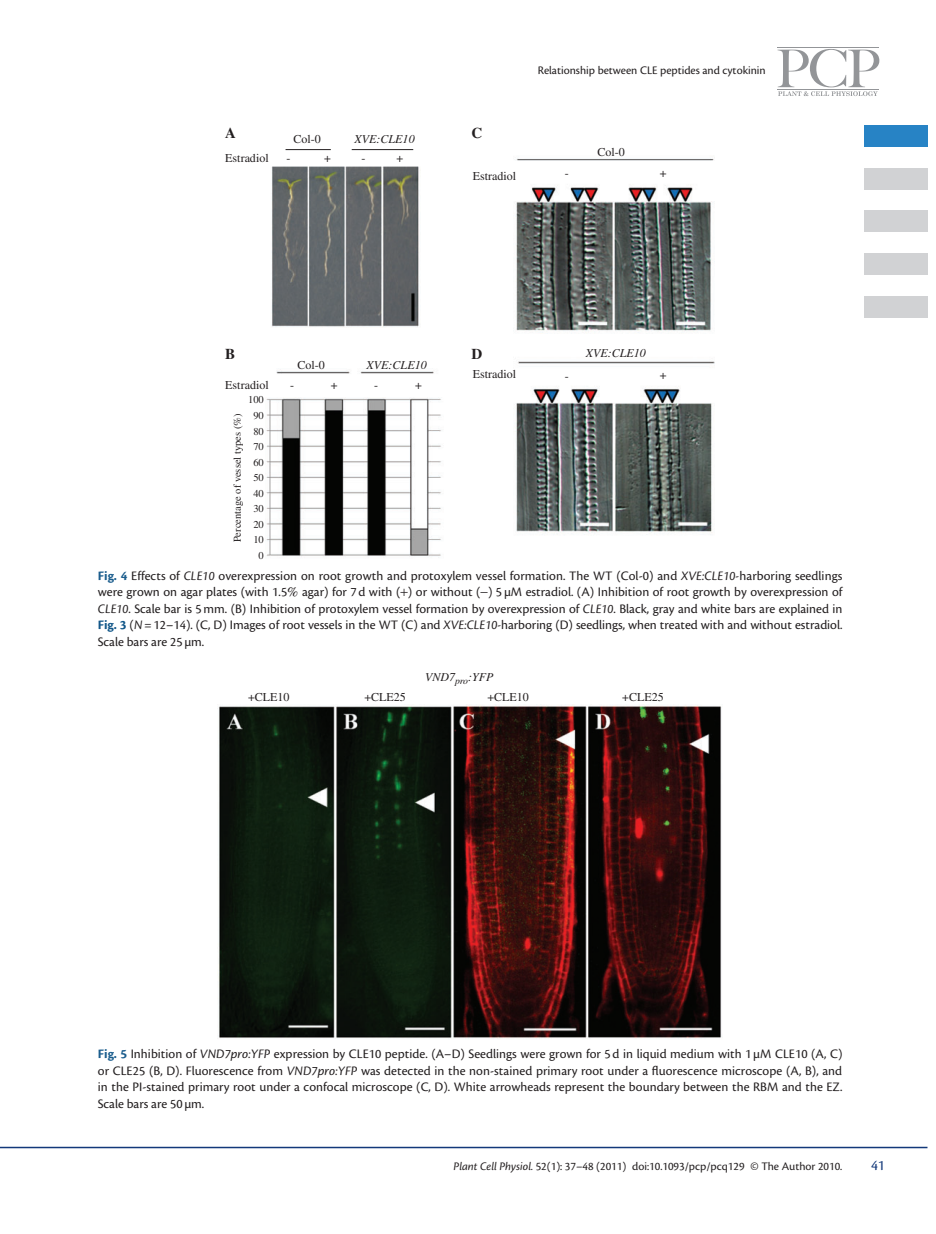
<style>
.page{position:relative;width:936px;height:1234px;background:#fff}
.page>*{position:absolute;margin:0;border:0;box-sizing:border-box;transform-origin:0 0}
.t1{font:700 15px "Times";color:#231f20}
.t2{font:15px "Cronos L";color:#13397a}
.t3{font:13.5px/16.5px "Cronos L";color:#231f20;text-align:justify}
.t4{font:12px "Cronos L";color:#231f20}
.t5{font:12px "Times";color:#231f20}
.t6{font:italic 12px "Times";color:#231f20}
.t7{font:10.5px/15.6px "Times";color:#231f20;text-align:center}
.s1{font-weight:700;color:#1b5d8d}
.s2{font-style:italic}
.s3{font-weight:700;color:#125789}
</style>
<div class="page">
<img style="left:266px;top:158px;width:448px;height:399px">
<hr style="left:285px;top:149px;width:46px;height:1px;background:#231f20">
<hr style="left:352px;top:149px;width:61px;height:1px;background:#231f20">
<img style="left:218px;top:704px;width:504px;height:335px">
<hr style="left:0;top:1146px;width:927px;height:1px;background:#13397a">
<svg style="left:777px;top:49px;width:102px;height:47px"></svg>
<hr style="left:777px;top:89px;width:102px;height:1px;background:#939598">
<hr style="left:777px;top:47px;width:102px;height:1px;background:#939598">
<div style="left:863px;top:253px;width:64px;height:21px;background:#d1d2d4"></div>
<div style="left:863px;top:296px;width:64px;height:21px;background:#d1d2d4"></div>
<div style="left:863px;top:168px;width:64px;height:21px;background:#d1d2d4"></div>
<div style="left:863px;top:126px;width:64px;height:21px;background:#2783c5"></div>
<div style="left:863px;top:211px;width:64px;height:21px;background:#d1d2d4"></div>
<p class="t1" style="left:225px;top:128px;width:12px">A</p>
<p class="t1" style="left:471px;top:128px;width:12px">C</p>
<p class="t5" style="left:293px;top:135px;width:29px">Col-0</p>
<p class="t6" style="left:354px;top:134px;width:61px">XVE:CLE10</p>
<p class="t5" style="left:225px;top:154px;width:45px">Estradiol</p>
<p class="t5" style="left:286px;top:154px;width:5px">-</p>
<p class="t5" style="left:324px;top:154px;width:8px">+</p>
<p class="t5" style="left:396px;top:154px;width:8px">+</p>
<p class="t5" style="left:361px;top:154px;width:5px">-</p>
<p class="t5" style="left:473px;top:172px;width:45px">Estradiol</p>
<p class="t4" style="left:537px;top:66px;width:229px">Relationship between CLE peptides and cytokinin</p>
<p class="t5" style="left:597px;top:147px;width:29px">Col-0</p>
<p class="t5" style="left:565px;top:169px;width:5px">-</p>
<p class="t5" style="left:659px;top:168px;width:8px">+</p>
<p class="t1" style="left:225px;top:348px;width:12px">B</p>
<p class="t1" style="left:471px;top:348px;width:12px">D</p>
<p class="t5" style="left:290px;top:380px;width:5px">-</p>
<p class="t5" style="left:331px;top:380px;width:8px">+</p>
<p class="t5" style="left:415px;top:380px;width:8px">+</p>
<p class="t5" style="left:297px;top:360px;width:29px">Col-0</p>
<p class="t6" style="left:366px;top:360px;width:61px">XVE:CLE10</p>
<p class="t5" style="left:473px;top:370px;width:45px">Estradiol</p>
<p class="t5" style="left:225px;top:380px;width:45px">Estradiol</p>
<p class="t5" style="left:374px;top:380px;width:5px">-</p>
<p class="t5" style="left:565px;top:371px;width:5px">-</p>
<p class="t6" style="left:585px;top:348px;width:61px">XVE:CLE10</p>
<p class="t5" style="left:659px;top:371px;width:8px">+</p>
<p class="t7" style="left:248px;top:393px;width:17px">100</p>
<p class="t7" style="left:253px;top:439px;width:12px">70</p>
<p class="t7" style="left:253px;top:408px;width:12px">90</p>
<p class="t7" style="left:253px;top:455px;width:12px">60<br>50<br>40<br>30<br>20<br>10<br>0</p>
<p class="t3" style="left:98px;top:568px;width:746px"><span class="s1">Fig. 4</span> Effects of <span class="s2">CLE10</span> overexpression on root growth and protoxylem vessel formation. The WT (Col-0) and <span class="s2">XVE:CLE10-</span> harboring seedlings were grown on agar plates (with 1.5 agar) for 7 d with ( ) or without ( − ) 5 μM estradiol. (A) Inhibition of root growth by overexpression of <span class="s2">CLE10</span> . Scale bar is 5 mm. (B) Inhibition of protoxylem vessel formation by overexpression of <span class="s2">CLE10</span> . Black, gray and white bars are explained in <span class="s3">Fig. 3</span> ( <span class="s2">N</span> = 12–14). (C, D) Images of root vessels in the WT (C) and <span class="s2">XVE:CLE10-</span> harboring (D) seedlings, when treated with and without estradiol.<br>Scale bars are 25 μm.</p>
<p class="t7" style="left:230px;top:542px;width:130px;rotate:-90deg">Percentage of vessel types (%)</p>
<p class="t7" style="left:253px;top:424px;width:12px">80</p>
<p class="t6" style="left:425px;top:672px;width:70px">VND7<sub>pro</sub>:YFP</p>
<p class="t5" style="left:364px;top:693px;width:43px">+CLE25</p>
<p class="t5" style="left:248px;top:693px;width:43px">+CLE10</p>
<p class="t5" style="left:487px;top:693px;width:43px">+CLE10</p>
<p class="t5" style="left:622px;top:693px;width:43px">+CLE25</p>
<p class="t3" style="left:98px;top:1046px;width:746px"><span class="s1">Fig. 5</span> Inhibition of <span class="s2">VND7pro:YFP</span> expression by CLE10 peptide. (A–D) Seedlings were grown for 5 d in liquid medium with 1 μM CLE10 (A, C) or CLE25 (B, D). Fluorescence from <span class="s2">VND7pro:YFP</span> was detected in the non-stained primary root under a fluorescence microscope (A, B), and in the PI-stained primary root under a confocal microscope (C, D). White arrowheads represent the boundary between the RBM and the EZ.<br>Scale bars are 50 μm.</p>
<p class="t4" style="left:453px;top:1161px;width:390px"><span class="s2">Plant Cell Physiol.</span> 52(1): 37–48 (2011) doi:10.1093/pcp/pcq129 © The Author 2010.</p>
<p class="t2" style="left:871px;top:1159px;width:15px">41</p>
</div>
